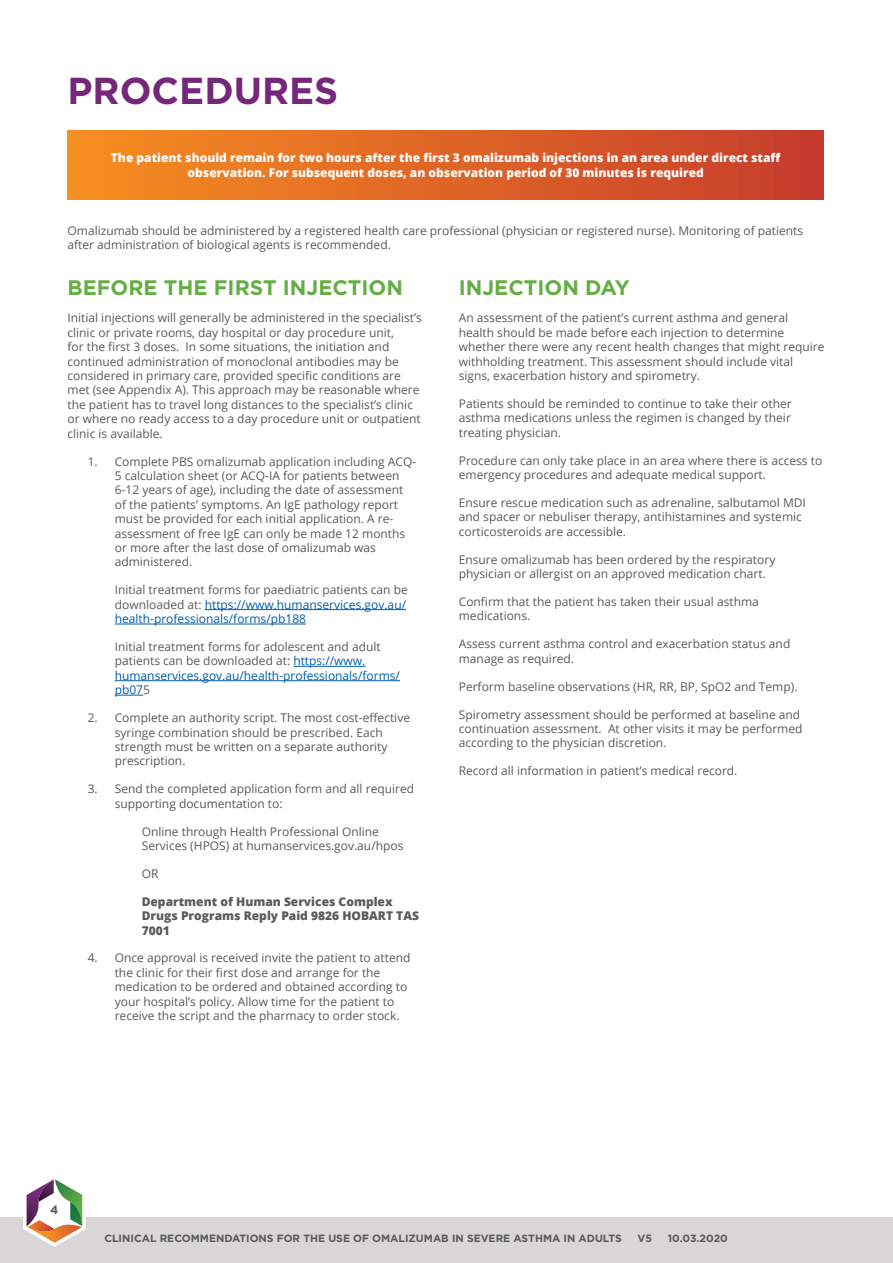
<style>
.page{position:relative;width:893px;height:1263px;background:#fff}
.page>*{position:absolute;margin:0;border:0;box-sizing:border-box;transform-origin:0 0}
.t1{font:700 37.5px "Gotham";color:#75287a}
.t2{font:700 21px "Gotham";color:#64ae44}
.t3{font:12px/14.4px "Open Sans";color:#5a595b}
.t4{font:800 12px/14.4px "Open Sans";color:#fff;text-align:center}
.t5{font:12px/14.4px "Open Sans";color:#015dac}
.t6{font:800 12px/14.4px "Open Sans";color:#5a595b}
.t7{font:700 12px "Gotham";color:#5a595b}
.t8{font:700 10.5px "Gotham";color:#5a595b}
.s1{color:#5a595b}
.s2{color:#015dac}
</style>
<div class="page">
<div style="left:0;top:1217px;width:893px;height:46px;background:#d8d6d6"></div>
<svg style="left:23px;top:1179px;width:63px;height:68px"></svg>
<div style="left:68px;top:130px;width:756px;height:70px;background:linear-gradient(to right,#f78f20,#c63b2c)"></div>
<hr style="left:205px;top:609px;width:201px;height:1px;background:#015dac">
<hr style="left:115px;top:624px;width:191px;height:1px;background:#015dac">
<hr style="left:293px;top:666px;width:72px;height:1px;background:#015dac">
<hr style="left:115px;top:680px;width:285px;height:1px;background:#015dac">
<svg style="left:115px;top:695px;width:28px;height:1px"></svg>
<h1 class="t1" style="left:68px;top:66px;width:272px">PROCEDURES</h1>
<p class="t4" style="left:111px;top:150px;width:671px">The patient should remain for two hours after the first 3 omalizumab injections in an area under direct staff observation. For subsequent doses, an observation period of 30 minutes is required</p>
<p class="t3" style="left:67px;top:223px;width:737px">Omalizumab should be administered by a registered health care professional (physician or registered nurse). M onitoring of patients after administration of biological agents is recommended.</p>
<h2 class="t2" style="left:68px;top:273px;width:337px">BEFORE THE FIRST I NJECTION</h2>
<p class="t3" style="left:68px;top:311px;width:356px">Initial injections will generally be administered in the specialist’s clinic or private rooms, day hospital or day procedure unit,<br>for the first 3 doses. In some situations, the initiation and continued administration of monoclonal antibodies may be considered in primary care, provided specific conditions are met (see Appendix A). This approach may be reasonable where the patient has to travel long distances to the specialist’s clinic or where no ready access to a day procedure unit or outpatient clinic is available.</p>
<p class="t3" style="left:115px;top:454px;width:303px;text-indent:-27px">1. Complete PBS omalizumab application including ACQ-5 calculation sheet (or ACQ-IA for patients between 6-12 years of age), including the date of assessment of the patients’ symptoms. An IgE pathology report must be provided for each initial application. A re&shy;assessment of free IgE can only be made 12 months or more after the last dose of omalizumab was administered.</p>
<p class="t5" style="left:115px;top:582px;width:295px"><span class="s1">Initial treatment forms for paediatric patients can be downloaded at:</span> https://www.humanservices.gov.au/ health-professionals/forms/pb188</p>
<p class="t3" style="left:115px;top:639px;width:287px">Initial treatment forms for adolescent and adult patients can be downloaded at: <span class="s2">https://www. humanservices.gov.au/health-professionals/forms/ pb07</span>5</p>
<p class="t3" style="left:115px;top:710px;width:297px;text-indent:-27px">2. Complete an authority script. The most cost-effective syringe combination should be prescribed. Each strength must be written on a separate authority prescription.</p>
<p class="t3" style="left:115px;top:781px;width:301px;text-indent:-27px">3. Send the completed application form and all required supporting documentation to:</p>
<p class="t3" style="left:142px;top:824px;width:263px">Online through Health Professional Online<br>Services (HPOS) at humanservices.gov.au/hpos</p>
<p class="t3" style="left:142px;top:866px;width:9px">OR</p>
<p class="t6" style="left:142px;top:893px;width:279px">Department of Human Services Complex<br>Drugs Programs Reply Paid 9826 HOBART TAS<br>7001</p>
<p class="t3" style="left:115px;top:950px;width:297px;text-indent:-27px">4. Once approval is received invite the patient to attend the clinic for their first dose and arrange for the medication to be ordered and obtained according to your hospital’s policy. Allow time for the patient to receive the script and the pharmacy to order stock.</p>
<h2 class="t2" style="left:459px;top:273px;width:173px">I NJECTION DAY</h2>
<p class="t3" style="left:459px;top:311px;width:367px">An assessment of the patient’s current asthma and general health should be made before each injection to determine whether there were any recent health changes that might require withholding treatment. This assessment should include vital signs, exacerbation history and spirometry.</p>
<p class="t3" style="left:459px;top:396px;width:334px;text-align:justify">Patients should be reminded to continue to take their other asthma medications unless the regimen is changed by their treating physician.</p>
<p class="t3" style="left:459px;top:453px;width:365px">Procedure can only take place in an area where there is access to emergency procedures and adequate medical support.</p>
<p class="t3" style="left:459px;top:495px;width:349px">Ensure rescue medication such as adrenaline, salbutamol M DI and spacer or nebuliser therapy, antihistamines and systemic corticosteroids are accessible.</p>
<p class="t3" style="left:459px;top:552px;width:318px">Ensure omalizumab has been ordered by the respiratory physician or allergist on an approved medication chart.</p>
<p class="t3" style="left:459px;top:594px;width:302px">Confirm that the patient has taken their usual asthma medications.</p>
<p class="t3" style="left:459px;top:636px;width:333px">Assess current asthma control and exacerbation status and manage as required.</p>
<p class="t3" style="left:459px;top:679px;width:338px">Perform baseline observations (HR, RR, BP, SpO2 and Temp).</p>
<p class="t3" style="left:459px;top:707px;width:345px">Spirometry assessment should be performed at baseline and continuation assessment. At other visits it may be performed according to the physician discretion.</p>
<p class="t3" style="left:459px;top:763px;width:278px">Record all information in patient’s medical record.</p>
<p class="t7" style="left:50px;top:1202px;width:10px">4</p>
<p class="t8" style="left:104px;top:1231px;width:519px">CLINICAL RECOMMENDATIONS FOR THE USE OF OMALIZUMAB I N SEVERE ASTHMA IN ADULTS</p>
<p class="t8" style="left:637px;top:1231px;width:16px">V5</p>
<p class="t8" style="left:668px;top:1231px;width:62px">10.03.2020</p>
</div>
